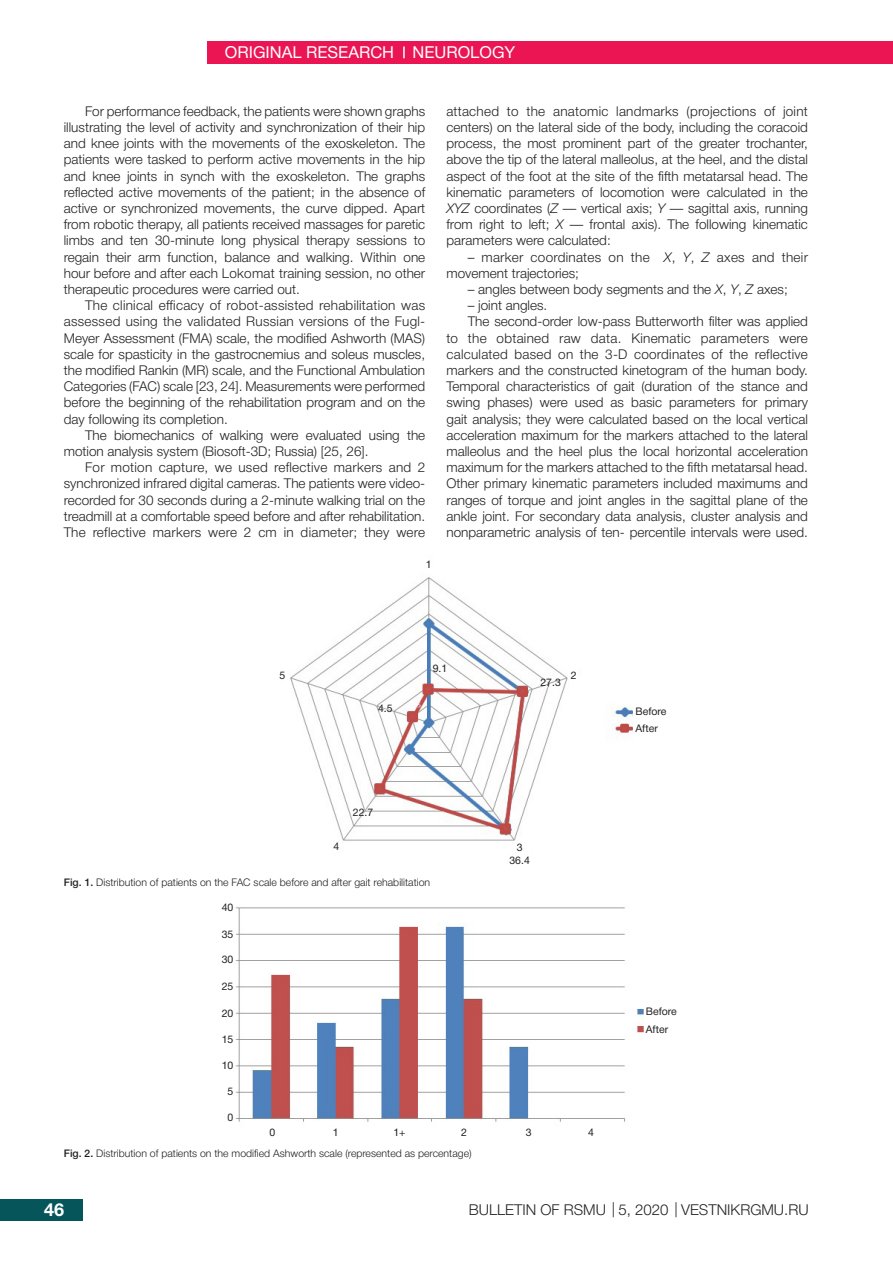
<style>
.page{position:relative;width:893px;height:1263px;background:#fff}
.page>*{position:absolute;margin:0;border:0;box-sizing:border-box;transform-origin:0 0}
.t1{font:700 18px "Helvetica Neue Cyr";color:#fff}
.t2{font:16.5px "Helvetica Neue Cyr";color:#fff}
.t3{font:300 15px "Helvetica Neue Cyr";color:#231f20}
.t4{font:300 13.5px/16.2px "Helvetica Neue Cyr";color:#231f20;text-align:justify}
.t5{font:300 13.5px/16.2px "Helvetica Neue Cyr";letter-spacing:.02em;color:#231f20}
.t6{font:300 10.5px "Helvetica Neue Cyr";color:#231f20}
.t7{font:10.5px "Helvetica Neue Cyr";color:#231f20}
.s1{font-style:italic}
.s2{font-weight:500}
</style>
<div class="page">
<div style="left:0;top:1199px;width:83px;height:21px;background:#06555a"></div>
<div style="left:207px;top:41px;width:686px;height:23px;background:#ec1553"></div>
<svg style="left:403px;top:46px;width:2px;height:12px"></svg>
<img style="left:290px;top:577px;width:342px;height:264px">
<img style="left:235px;top:907px;width:409px;height:215px">
<p class="t2" style="left:225px;top:43px;width:292px">ORIGINAL RESEARCH NEUROLOGY</p>
<p class="t4" style="left:64px;top:103px;width:363px;text-indent:21px">For performance feedback, the patients were shown graphs illustrating the level of activity and synchronization of their hip and knee joints with the movements of the exoskeleton. The patients were tasked to perform active movements in the hip and knee joints in synch with the exoskeleton. The graphs reflected active movements of the patient; in the absence of active or synchronized movements, the curve dipped. Apart from robotic therapy, all patients received massages for paretic limbs and ten 30-minute long physical therapy sessions to regain their arm function, balance and walking. Within one hour before and after each Lokomat training session, no other therapeutic procedures were carried out.</p>
<p class="t4" style="left:64px;top:297px;width:363px;text-indent:21px">The clinical efficacy of robot-assisted rehabilitation was assessed using the validated Russian versions of the Fugl-Meyer Assessment (FMA) scale, the modified Ashworth (MAS) scale for spasticity in the gastrocnemius and soleus muscles, the modified Rankin (MR) scale, and the Functional Ambulation Categories (FAC) scale [23, 24]. Measurements were performed before the beginning of the rehabilitation program and on the day following its completion.</p>
<p class="t4" style="left:64px;top:427px;width:363px;text-indent:21px">The biomechanics of walking were evaluated using the motion analysis system (Biosoft-3D; Russia) [25, 26].</p>
<p class="t4" style="left:64px;top:459px;width:363px;text-indent:21px">For motion capture, we used reflective markers and 2 synchronized infrared digital cameras. The patients were video&shy;recorded for 30 seconds during a 2-minute walking trial on the treadmill at a comfortable speed before and after rehabilitation.<br>The reflective markers were 2 cm in diameter; they were</p>
<p class="t7" style="left:426px;top:558px;width:7px">1</p>
<p class="t4" style="left:446px;top:103px;width:363px">attached to the anatomic landmarks (projections of joint centers) on the lateral side of the body, including the coracoid process, the most prominent part of the greater trochanter, above the tip of the lateral malleolus, at the heel, and the distal aspect of the foot at the site of the fifth metatarsal head. The kinematic parameters of locomotion were calculated in the <span class="s1">XYZ</span> coordinates (<span class="s1">Z</span> — vertical axis; <span class="s1">Y</span> — sagittal axis, running from right to left; <span class="s1">X</span> — frontal axis). The following kinematic parameters were calculated:</p>
<p class="t5" style="left:446px;top:249px;width:363px;text-indent:21px">– marker coordinates on the <span class="s1">X</span>, <span class="s1">Y</span>, <span class="s1">Z</span> axes and their movement trajectories;</p>
<p class="t4" style="left:468px;top:281px;width:322px">– angles between body segments and the <span class="s1">X</span>, <span class="s1">Y</span>, <span class="s1">Z</span> axes;</p>
<p class="t4" style="left:468px;top:297px;width:81px">– joint angles.</p>
<p class="t4" style="left:446px;top:314px;width:363px;text-indent:21px">The second-order low-pass Butterworth filter was applied to the obtained raw data. Kinematic parameters were calculated based on the 3-D coordinates of the reflective markers and the constructed kinetogram of the human body.<br>Temporal characteristics of gait (duration of the stance and swing phases) were used as basic parameters for primary gait analysis; they were calculated based on the local vertical acceleration maximum for the markers attached to the lateral malleolus and the heel plus the local horizontal acceleration maximum for the markers attached to the fifth metatarsal head.<br>Other primary kinematic parameters included maximums and ranges of torque and joint angles in the sagittal plane of the ankle joint. For secondary data analysis, cluster analysis and nonparametric analysis of ten- percentile intervals were used.</p>
<p class="t7" style="left:280px;top:670px;width:7px">5</p>
<p class="t7" style="left:378px;top:702px;width:16px">4.5</p>
<p class="t7" style="left:333px;top:840px;width:7px">4</p>
<p class="t7" style="left:353px;top:807px;width:22px">22.7</p>
<p class="t7" style="left:433px;top:663px;width:16px">9.1</p>
<p class="t6" style="left:64px;top:876px;width:368px"><span class="s2">Fig. 1.</span> Distribution of patients on the FAC scale before and after gait rehabilitation</p>
<p class="t7" style="left:222px;top:901px;width:13px">40</p>
<p class="t7" style="left:222px;top:928px;width:13px">35</p>
<p class="t7" style="left:222px;top:954px;width:13px">30</p>
<p class="t7" style="left:222px;top:981px;width:13px">25</p>
<p class="t7" style="left:222px;top:1007px;width:13px">20</p>
<p class="t7" style="left:222px;top:1033px;width:13px">15</p>
<p class="t7" style="left:222px;top:1060px;width:13px">10</p>
<p class="t7" style="left:228px;top:1086px;width:7px">5</p>
<p class="t7" style="left:228px;top:1111px;width:7px">0</p>
<p class="t7" style="left:540px;top:677px;width:22px">27.3</p>
<p class="t7" style="left:571px;top:670px;width:7px">2</p>
<p class="t7" style="left:517px;top:842px;width:7px">3</p>
<p class="t7" style="left:509px;top:854px;width:22px">36.4</p>
<p class="t7" style="left:269px;top:1127px;width:7px">0</p>
<p class="t7" style="left:333px;top:1127px;width:7px">1</p>
<p class="t7" style="left:393px;top:1127px;width:14px">1+</p>
<p class="t7" style="left:461px;top:1127px;width:7px">2</p>
<p class="t7" style="left:526px;top:1127px;width:7px">3</p>
<p class="t7" style="left:588px;top:1127px;width:7px">4</p>
<p class="t6" style="left:64px;top:1148px;width:409px"><span class="s2">Fig. 2.</span> Distribution of patients on the modified Ashworth scale (represented as percentage)</p>
<p class="t7" style="left:635px;top:706px;width:32px">Before</p>
<p class="t7" style="left:635px;top:722px;width:24px">After</p>
<p class="t7" style="left:646px;top:1006px;width:32px">Before</p>
<p class="t7" style="left:646px;top:1023px;width:24px">After</p>
<h1 class="t1" style="left:44px;top:1200px;width:22px">46</h1>
<p class="t3" style="left:612px;top:1201px;width:5px">|</p>
<p class="t3" style="left:674px;top:1201px;width:5px">|</p>
<p class="t3" style="left:469px;top:1202px;width:341px">BULLETIN OF RSMU 5, 2020 VESTNIKRGMU.RU</p>
</div>
